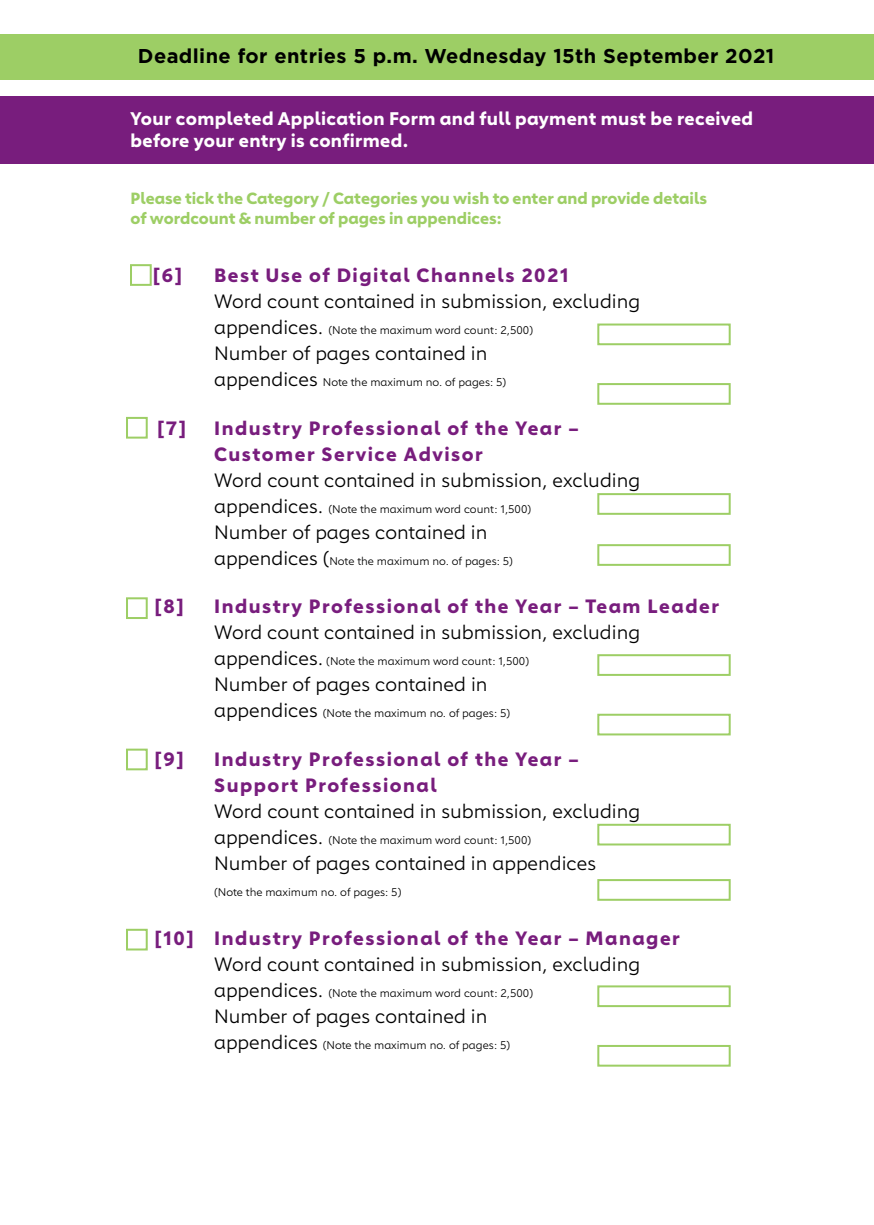
<style>
.page{position:relative;width:874px;height:1225px;background:#fff}
.page>*{position:absolute;margin:0;border:0;box-sizing:border-box;transform-origin:0 0}
.t1{font:700 20px "Gotham";letter-spacing:.02em;color:#000}
.t2{font:19px "Carnero";color:#000}
.t3{font:700 19px/26px "Carnero";letter-spacing:.08em;color:#781d7d}
.t4{font:700 18px/22px "Carnero";letter-spacing:.02em;color:#fff}
.t5{font:700 16px/20px "Carnero";color:#9dce65}
.t6{font:11px "Carnero";color:#000}
.s1{font-size:19px}
</style>
<div class="page">
<div style="left:126px;top:417px;width:22px;height:21px;background:#fff;border:2px solid #9dce65"></div>
<div style="left:126px;top:597px;width:22px;height:22px;background:#fff;border:2px solid #9dce65"></div>
<div style="left:126px;top:748px;width:22px;height:22px;background:#fff;border:2px solid #9dce65"></div>
<div style="left:126px;top:928px;width:22px;height:22px;background:#fff;border:2px solid #9dce65"></div>
<div style="left:597px;top:323px;width:133px;height:22px;border:2px solid #9dce65"></div>
<div style="left:597px;top:383px;width:133px;height:22px;border:2px solid #9dce65"></div>
<div style="left:597px;top:493px;width:133px;height:22px;border:2px solid #9dce65"></div>
<div style="left:597px;top:544px;width:133px;height:22px;border:2px solid #9dce65"></div>
<div style="left:597px;top:654px;width:133px;height:22px;border:2px solid #9dce65"></div>
<div style="left:597px;top:714px;width:133px;height:21px;border:2px solid #9dce65"></div>
<div style="left:597px;top:824px;width:133px;height:21px;border:2px solid #9dce65"></div>
<div style="left:597px;top:879px;width:133px;height:21px;border:2px solid #9dce65"></div>
<div style="left:597px;top:985px;width:133px;height:22px;border:2px solid #9dce65"></div>
<div style="left:597px;top:1045px;width:133px;height:21px;border:2px solid #9dce65"></div>
<div style="left:0;top:96px;width:873px;height:68px;background:#781d7d"></div>
<div style="left:0;top:34px;width:873px;height:45px;background:#9dce65"></div>
<div style="left:130px;top:264px;width:22px;height:22px;background:#fff;border:2px solid #9dce65"></div>
<h1 class="t1" style="left:138px;top:44px;width:637px">Deadline for entries 5 p.m. Wednesday 15th September 2021</h1>
<h3 class="t4" style="left:130px;top:108px;width:624px">Your completed Application Form and full payment must be received before your entry is confirmed.</h3>
<h3 class="t5" style="left:130px;top:188px;width:577px">Please tick the Category / Categories you wish to enter and provide details of wordcount &amp; number of pages in appendices:</h3>
<h2 class="t3" style="left:153px;top:262px;width:31px">[6]</h2>
<h2 class="t3" style="left:214px;top:262px;width:356px">Best Use of Digital Channels 2021</h2>
<h2 class="t2" style="left:214px;top:290px;width:427px">Word count contained in submission, excluding</h2>
<p class="t6" style="left:214px;top:323px;width:320px"><span class="s1">appendices.</span> (Note the maximum word count: 2,500)</p>
<h2 class="t2" style="left:214px;top:342px;width:275px">Number of pages contained in</h2>
<p class="t6" style="left:214px;top:375px;width:294px"><span class="s1">appendices</span> Note the maximum no. of pages: 5)</p>
<h2 class="t3" style="left:157px;top:415px;width:31px">[7]</h2>
<h2 class="t3" style="left:214px;top:415px;width:366px">Industry Professional of the Year –<br>Customer Service Advisor</h2>
<h2 class="t2" style="left:214px;top:468px;width:427px">Word count contained in submission, excluding</h2>
<p class="t6" style="left:214px;top:502px;width:318px"><span class="s1">appendices.</span> (Note the maximum word count: 1,500)</p>
<h2 class="t2" style="left:214px;top:520px;width:275px">Number of pages contained in</h2>
<p class="t6" style="left:214px;top:554px;width:300px"><span class="s1">appendices (</span>Note the maximum no. of pages: 5)</p>
<h2 class="t3" style="left:154px;top:593px;width:31px">[8]</h2>
<h2 class="t3" style="left:214px;top:593px;width:506px">Industry Professional of the Year – Team Leader</h2>
<h2 class="t2" style="left:214px;top:621px;width:427px">Word count contained in submission, excluding</h2>
<p class="t6" style="left:214px;top:655px;width:316px"><span class="s1">appendices.</span> (Note the maximum word count: 1,500)</p>
<h2 class="t2" style="left:214px;top:673px;width:275px">Number of pages contained in</h2>
<p class="t6" style="left:214px;top:707px;width:297px"><span class="s1">appendices</span> (Note the maximum no. of pages: 5)</p>
<h2 class="t3" style="left:154px;top:746px;width:31px">[9]</h2>
<h2 class="t3" style="left:214px;top:746px;width:366px">Industry Professional of the Year –<br>Support Professional</h2>
<h2 class="t2" style="left:214px;top:800px;width:427px">Word count contained in submission, excluding</h2>
<p class="t6" style="left:214px;top:833px;width:318px"><span class="s1">appendices.</span> (Note the maximum word count: 1,500)</p>
<h2 class="t2" style="left:214px;top:852px;width:383px">Number of pages contained in appendices</h2>
<p class="t6" style="left:214px;top:885px;width:189px">(Note the maximum no. of pages: 5)</p>
<h2 class="t3" style="left:154px;top:925px;width:526px">[10] Industry Professional of the Year – Manager</h2>
<h2 class="t2" style="left:214px;top:952px;width:427px">Word count contained in submission, excluding</h2>
<p class="t6" style="left:214px;top:986px;width:320px"><span class="s1">appendices.</span> (Note the maximum word count: 2,500)</p>
<h2 class="t2" style="left:214px;top:1004px;width:275px">Number of pages contained in</h2>
<p class="t6" style="left:214px;top:1038px;width:297px"><span class="s1">appendices</span> (Note the maximum no. of pages: 5)</p>
</div>
